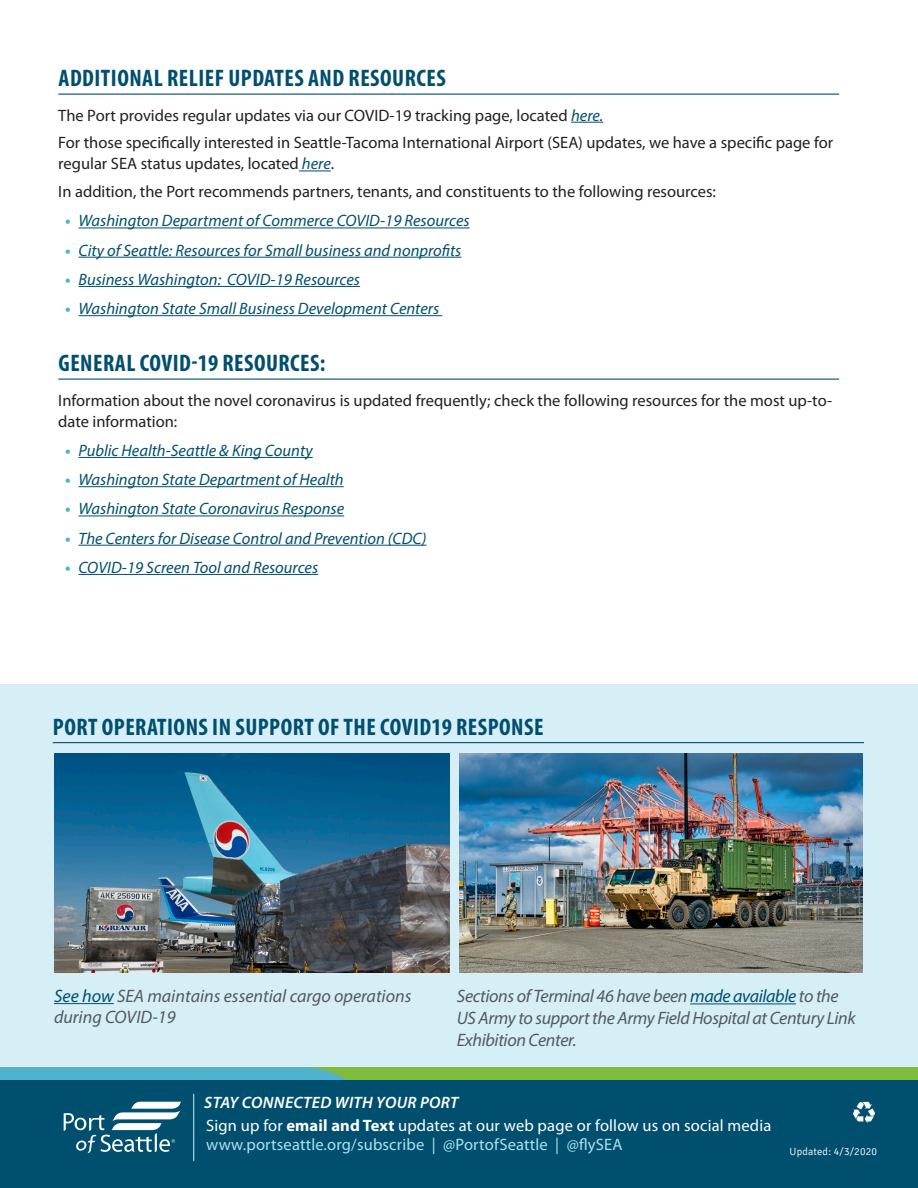
<style>
.page{position:relative;width:918px;height:1188px;background:#fff}
.page>*{position:absolute;margin:0;border:0;box-sizing:border-box;transform-origin:0 0}
.t1{font:700 condensed 24px "Myriad Pro";letter-spacing:.02em;color:#004f6f}
.t2{font:italic 18px/21.8px "Myriad Pro";letter-spacing:-.02em;color:#545861}
.t3{font:italic 18px/21px "Myriad Pro";color:#545861}
.t4{font:16.5px/21px "Myriad Pro";color:#231f20}
.t5{font:italic 16.5px "Myriad Pro";color:#004f6f}
.t6{font:16.5px "Myriad Pro";letter-spacing:.01em;color:#fff}
.t7{font:16.5px "Myriad Pro";letter-spacing:.01em;color:#ade0ee}
.t8{font:italic 600 16.5px "Myriad Pro";letter-spacing:.02em;color:#fff}
.t9{font:300 10.5px "Signika";letter-spacing:.02em;color:#fff}
.s1{font-style:italic;color:#004f6f}
.s2{font-weight:700;font-style:normal;color:#4fb3cf}
.s3{color:#004f6f}
.s4{font-weight:700}
</style>
<div class="page">
<div style="left:0;top:685px;width:918px;height:392px;background:#d6eff6"></div>
<div style="left:0;top:1067px;width:918px;height:121px;background:#80bb3d"></div>
<svg style="left:0;top:1067px;width:381px;height:14px;background:#50acb3"></svg>
<div style="left:0;top:1081px;width:918px;height:107px;background:#004f6f"></div>
<svg style="left:64px;top:1102px;width:117px;height:51px"></svg>
<hr style="left:193px;top:1094px;width:1px;height:67px;background:#ade0ee">
<svg style="left:853px;top:1102px;width:22px;height:21px"></svg>
<img style="left:459px;top:753px;width:403px;height:219px">
<hr style="left:690px;top:1003px;width:106px;height:1px;background:#004f6f">
<hr style="left:58px;top:94px;width:781px;height:1px;background:#004f6f">
<hr style="left:571px;top:122px;width:32px;height:1px;background:#004f6f">
<hr style="left:299px;top:171px;width:32px;height:1px;background:#004f6f">
<hr style="left:79px;top:228px;width:391px;height:1px;background:#004f6f">
<hr style="left:79px;top:257px;width:382px;height:1px;background:#004f6f">
<hr style="left:79px;top:286px;width:281px;height:1px;background:#004f6f">
<hr style="left:79px;top:315px;width:363px;height:1px;background:#004f6f">
<hr style="left:58px;top:379px;width:781px;height:1px;background:#004f6f">
<hr style="left:79px;top:457px;width:234px;height:1px;background:#004f6f">
<hr style="left:79px;top:486px;width:265px;height:1px;background:#004f6f">
<hr style="left:79px;top:516px;width:265px;height:1px;background:#004f6f">
<hr style="left:79px;top:545px;width:348px;height:1px;background:#004f6f">
<hr style="left:79px;top:574px;width:239px;height:1px;background:#004f6f">
<img style="left:54px;top:753px;width:395px;height:219px">
<hr style="left:54px;top:1003px;width:60px;height:1px;background:#004f6f">
<hr style="left:53px;top:742px;width:811px;height:1px;background:#004f6f">
<p class="t1" style="left:59px;top:63px;width:389px">ADDITIONAL RELIEF UPDATES AND RESOURCES</p>
<p class="t4" style="left:58px;top:104px;width:547px">The Port provides regular updates via our COVID-19 tracking page, located <span class="s1">here.</span></p>
<p class="t4" style="left:58px;top:132px;width:776px">For those specifically interested in Seattle-Tacoma International Airport (SEA) updates, we have a specific page for regular SEA status updates, located <span class="s1">here</span>.</p>
<p class="t4" style="left:58px;top:181px;width:659px">In addition, the Port recommends partners, tenants, and constituents to the following resources:</p>
<p class="t5" style="left:65px;top:211px;width:406px"><span class="s2">•</span> Washington Department of Commerce COVID-19 Resources</p>
<p class="t5" style="left:65px;top:240px;width:398px"><span class="s2">•</span> City of Seattle: Resources for Small business and nonprofits</p>
<p class="t5" style="left:65px;top:269px;width:297px"><span class="s2">•</span> Business Washington: COVID-19 Resources</p>
<p class="t5" style="left:65px;top:298px;width:376px"><span class="s2">•</span> Washington State Small Business Development Centers</p>
<p class="t1" style="left:59px;top:348px;width:268px">GENERAL COVID-19 RESOURCES:</p>
<p class="t4" style="left:58px;top:389px;width:775px">Information about the novel coronavirus is updated frequently; check the following resources for the most up-to&shy;date information:</p>
<p class="t5" style="left:65px;top:440px;width:249px"><span class="s2">•</span> Public Health-Seattle &amp; King County</p>
<p class="t5" style="left:65px;top:469px;width:280px"><span class="s2">•</span> Washington State Department of Health</p>
<p class="t5" style="left:65px;top:499px;width:281px"><span class="s2">•</span> Washington State Coronavirus Response</p>
<p class="t5" style="left:65px;top:528px;width:363px"><span class="s2">•</span> The Centers for Disease Control and Prevention (CDC)</p>
<p class="t5" style="left:65px;top:557px;width:255px"><span class="s2">•</span> COVID-19 Screen Tool and Resources</p>
<p class="t1" style="left:53px;top:712px;width:492px">PORT OPERATIONS IN SUPPORT OF THE COVID19 RESPONSE</p>
<p class="t3" style="left:54px;top:985px;width:359px"><span class="s3">See how</span> SEA maintains essential cargo operations during COVID-19</p>
<p class="t2" style="left:457px;top:985px;width:400px">Sections of Terminal 46 have been <span class="s3">made available</span> to the<br>US Army to support the Army Field Hospital at Century Link<br>Exhibition Center.</p>
<p class="t8" style="left:204px;top:1092px;width:256px">STAY CONNECTED WITH YOUR PORT</p>
<p class="t6" style="left:206px;top:1116px;width:567px">Sign up for <span class="s4">email and Text</span> updates at our web page or follow us on social media</p>
<p class="t7" style="left:206px;top:1134px;width:418px">www.portseattle.org/subscribe | @PortofSeattle | @flySEA</p>
<p class="t9" style="left:789px;top:1146px;width:89px">Updated: 4/3/2020</p>
</div>
